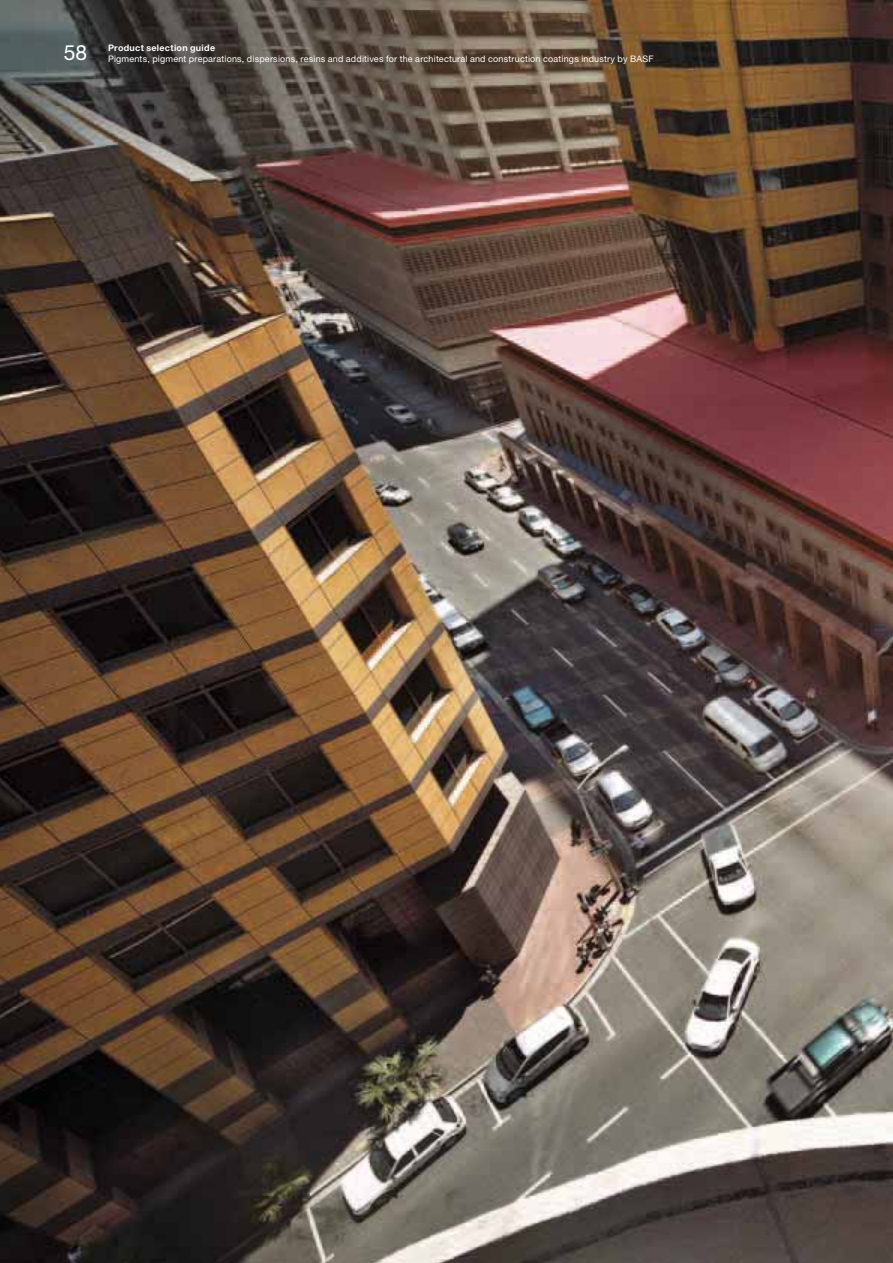
<style>
.page{position:relative;width:893px;height:1263px;background:#fff}
.page>*{position:absolute;margin:0;border:0;box-sizing:border-box;transform-origin:0 0}
.t1{font:21px "Helvetica Neue LT Pro";color:#fff}
.t2{font:9px "Helvetica Neue LT Pro";letter-spacing:.02em;color:#fff}
.t3{font:700 9px "Helvetica Neue LT Pro";letter-spacing:.03em;color:#fff}
</style>
<div class="page">
<img style="left:0;top:0;width:893px;height:1263px">
<p class="t3" style="left:108px;top:45px;width:109px">Product selection guide</p>
<h1 class="t1" style="left:64px;top:45px;width:25px">58</h1>
<p class="t2" style="left:108px;top:55px;width:547px">Pigments, pigment preparations, dispersions, resins and additives for the architectural and construction coatings industry by BASF</p>
</div>
